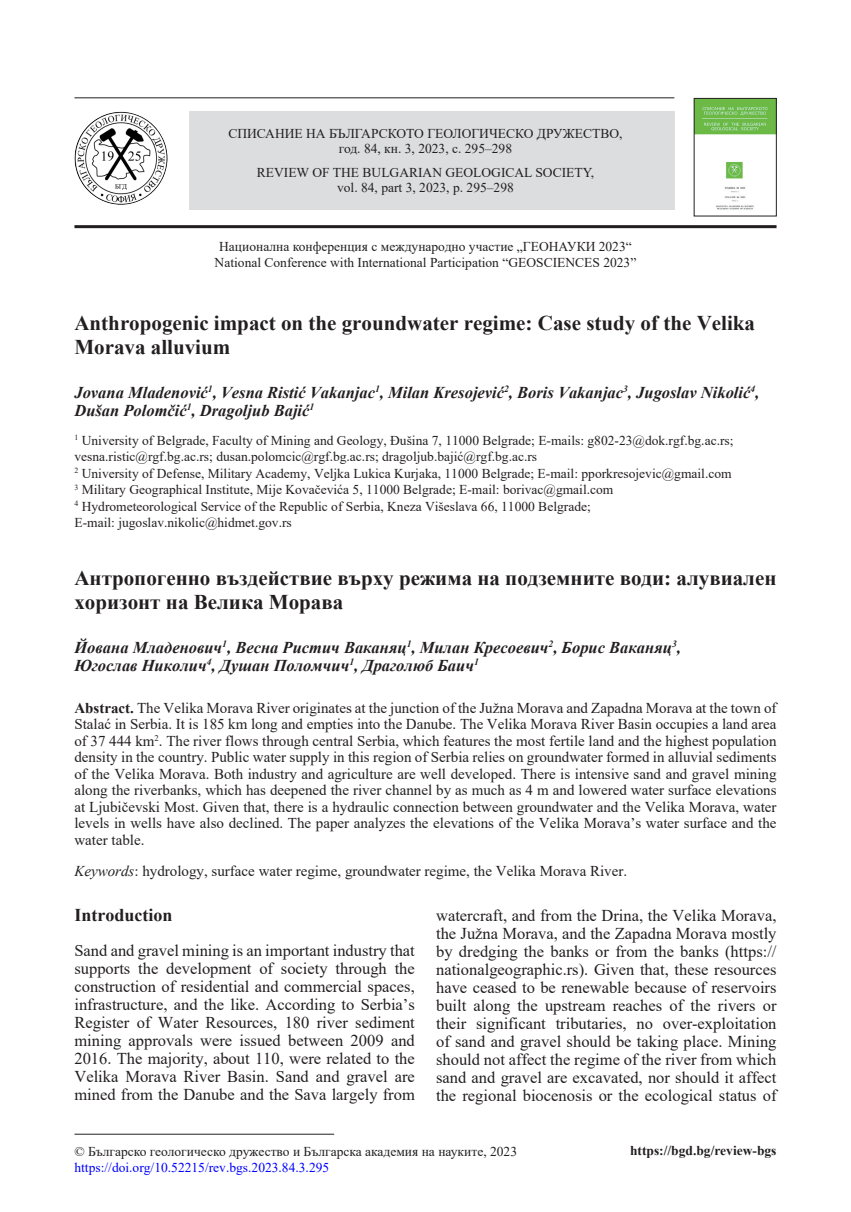
<style>
.page{position:relative;width:851px;height:1212px;background:#fff}
.page>*{position:absolute;margin:0;border:0;box-sizing:border-box;transform-origin:0 0}
.BG_Title{font:700 21px/24px "Times New Roman";color:#231f20}
.Heading_1{font:700 18px "Times New Roman";color:#231f20}
.Body_text_En_1par{font:16.5px/18px "Times New Roman";color:#231f20;text-align:justify}
.Authors{font:italic 700 16.5px/18px "Times New Roman";color:#231f20}
.BG_Authors{font:italic 700 16.5px/18px "Times New Roman";color:#231f20}
.Abstract_En{font:15px/16.5px "Times New Roman";color:#231f20;text-align:justify}
.Key_words{font:15px "Times New Roman";color:#231f20}
.Affiliation{font:13.5px/16.5px "Times New Roman";color:#231f20;text-align:center}
.DOI{font:13.5px "Times New Roman";color:#00f}
.t1{font:700 13.5px "Times New Roman";color:#231f20}
.s1{font-weight:700}
.s2{font-style:italic}
</style>
<div class="page">
<div style="left:189px;top:111px;width:485px;height:99px;background:#dcdddf"></div>
<hr style="left:74px;top:225px;width:702px;height:3px;background:#231f20">
<hr style="left:74px;top:97px;width:600px;height:1px;background:#231f20">
<hr style="left:74px;top:1134px;width:260px;height:1px;background:#231f20">
<img style="left:74px;top:112px;width:93px;height:93px">
<img style="left:695px;top:100px;width:79px;height:110px">
<p class="Affiliation" style="left:228px;top:126px;width:395px;line-height:15px">СПИСАНИЕ НА БЪЛГАРСКОТО ГЕОЛОГИЧЕСКО ДРУЖЕСТВО, год. 84, кн. 3, 2023, с. 295–298</p>
<p class="Affiliation" style="left:257px;top:164px;width:338px;line-height:15px">REVIEW OF THE BULGARIAN GEOLOGICAL SOCIETY, vol. 84, part 3, 2023, p. 295–298</p>
<p class="Affiliation" style="left:214px;top:237px;width:423px">Национална конференция с международно участие „ГЕОНАУКИ 2023“<br>National Conference with International Participation “GEOSCIENCES 2023”</p>
<p class="BG_Title" style="left:74px;top:310px;width:682px">Anthropogenic impact on the groundwater regime: Case study of the Velika<br>Morava alluvium</p>
<p class="Authors" style="left:74px;top:382px;width:686px">Jovana Mladenović<sup>1</sup>, Vesna Ristić Vakanjac<sup>1</sup>, Milan Kresojević<sup>2</sup>, Boris Vakanjac<sup>3</sup>, Jugoslav Nikolić<sup>4</sup>,<br>Dušan Polomčić<sup>1</sup>, Dragoljub Bajić<sup>1</sup></p>
<p class="Affiliation" style="left:74px;top:432px;width:660px;text-align:left"><sup>1</sup> University of Belgrade, Faculty of Mining and Geology, Đušina 7, 11000 Belgrade; E-mails: g802-23@dok.rgf.bg.ac.rs; vesna.ristic@rgf.bg.ac.rs; dusan.polomcic@rgf.bg.ac.rs; dragoljub.bajić@rgf.bg.ac.rs</p>
<p class="Affiliation" style="left:74px;top:465px;width:658px"><sup>2</sup> University of Defense, Military Academy, Veljka Lukica Kurjaka, 11000 Belgrade; E-mail: pporkresojevic@gmail.com</p>
<p class="Affiliation" style="left:74px;top:481px;width:540px"><sup>3</sup> Military Geographical Institute, Mije Kovačevića 5, 11000 Belgrade; E-mail: borivac@gmail.com</p>
<p class="Affiliation" style="left:74px;top:498px;width:518px;text-align:left"><sup>4</sup> Hydrometeorological Service of the Republic of Serbia, Kneza Višeslava 66, 11000 Belgrade;<br>E-mail: jugoslav.nikolic@hidmet.gov.rs</p>
<p class="BG_Title" style="left:74px;top:566px;width:703px">Антропогенно въздействие върху режима на подземните води: алувиален хоризонт на Велика Морава</p>
<p class="BG_Authors" style="left:74px;top:638px;width:608px">Йована Младенович<sup>1</sup>, Весна Ристич Ваканяц<sup>1</sup>, Милан Кресоевич<sup>2</sup>, Борис Ваканяц<sup>3</sup>,<br>Югослав Николич<sup>4</sup>, Душан Поломчич<sup>1</sup>, Драголюб Баич<sup>1</sup></p>
<p class="Abstract_En" style="left:74px;top:699px;width:703px"><span class="s1">Abstract.</span> The Velika Morava River originates at the junction of the Južna Morava and Zapadna Morava at the town of Stalać in Serbia. It is 185 km long and empties into the Danube. The Velika Morava River Basin occupies a land area of 37 444 km<sup>2</sup>. The river flows through central Serbia, which features the most fertile land and the highest population density in the country. Public water supply in this region of Serbia relies on groundwater formed in alluvial sediments of the Velika Morava. Both industry and agriculture are well developed. There is intensive sand and gravel mining along the riverbanks, which has deepened the river channel by as much as 4 m and lowered water surface elevations at Ljubičevski Most. Given that, there is a hydraulic connection between groundwater and the Velika Morava, water levels in wells have also declined. The paper analyzes the elevations of the Velika Morava’s water surface and the water table.</p>
<p class="Key_words" style="left:74px;top:860px;width:554px"><span class="s2">Keywords</span>: hydrology, surface water regime, groundwater regime, the Velika Morava River.</p>
<p class="Heading_1" style="left:74px;top:902px;width:100px">Introduction</p>
<p class="Body_text_En_1par" style="left:74px;top:941px;width:342px">Sand and gravel mining is an important industry that supports the development of society through the construction of residential and commercial spaces, infrastructure, and the like. According to Serbia’s Register of Water Resources, 180 river sediment mining approvals were issued between 2009 and 2016. The majority, about 110, were related to the Velika Morava River Basin. Sand and gravel are mined from the Danube and the Sava largely from</p>
<p class="Body_text_En_1par" style="left:436px;top:905px;width:342px">watercraft, and from the Drina, the Velika Morava, the Južna Morava, and the Zapadna Morava mostly by dredging the banks or from the banks (https:// nationalgeographic.rs). Given that, these resources have ceased to be renewable because of reservoirs built along the upstream reaches of the rivers or their significant tributaries, no over-exploitation of sand and gravel should be taking place. Mining should not affect the regime of the river from which sand and gravel are excavated, nor should it affect the regional biocenosis or the ecological status of</p>
<p class="Affiliation" style="left:74px;top:1142px;width:444px">© Българско геологическо дружество и Българска академия на науките, 2023</p>
<p class="t1" style="left:630px;top:1141px;width:148px">https://bgd.bg/review-bgs</p>
<p class="DOI" style="left:74px;top:1158px;width:256px">https://doi.org/10.52215/rev.bgs.2023.84.3.295</p>
</div>
